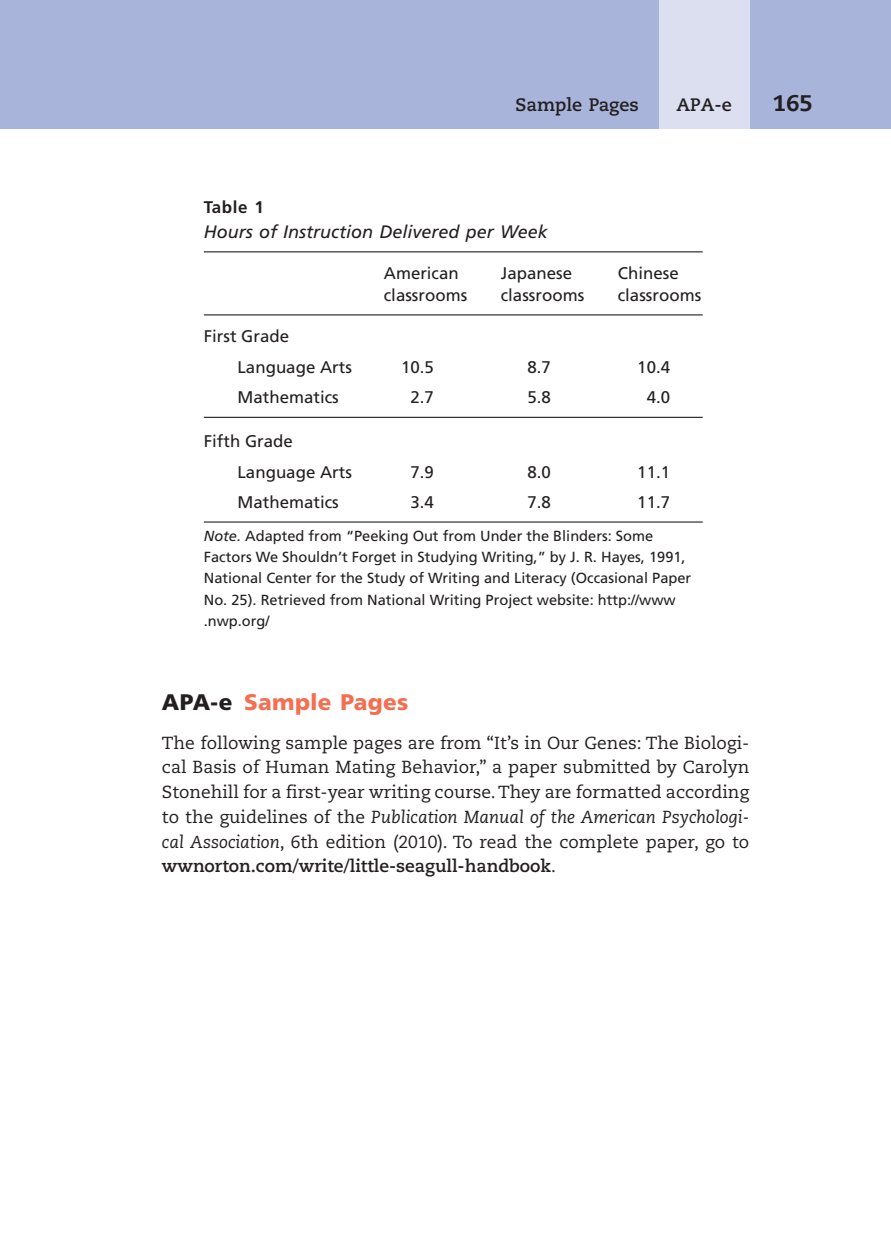
<style>
.page{position:relative;width:891px;height:1236px;background:#fff}
.page>*{position:absolute;margin:0;border:0;box-sizing:border-box;transform-origin:0 0}
.t1{font:900 22.5px "Frutiger LT Std";letter-spacing:.01em;color:#f36f51}
.t2{font:800 22.5px "Caecilia LT Std";color:#231f20}
.t3{font:italic 18px "Frutiger LT Std";color:#231f20}
.t4{font:700 18px "Caecilia LT Std";color:#231f20}
.t5{font:17.55px/24.8px "Caecilia LT Std";color:#231f20;text-align:justify}
.t6{font:16.88px/30.4px "Frutiger LT Std";color:#231f20}
.t7{font:700 16.88px "Frutiger LT Std";color:#231f20}
.t8{font:14.62px/21.4px "Frutiger LT Std";color:#231f20}
.s1{font-style:italic}
.s2{color:#231f20}
.s3{font-weight:700}
</style>
<div class="page">
<div style="left:0;top:0;width:41px;height:128px;background:#a9b4da"></div>
<div style="left:1px;top:0;width:890px;height:128px;background:#a9b4da"></div>
<div style="left:659px;top:0;width:90px;height:128px;background:#dbdff0"></div>
<hr style="left:204px;top:251px;width:499px;height:1px;background:#231f20">
<hr style="left:204px;top:314px;width:499px;height:1px;background:#231f20">
<hr style="left:204px;top:417px;width:499px;height:1px;background:#231f20">
<hr style="left:204px;top:521px;width:499px;height:1px;background:#231f20">
<p class="t4" style="left:515px;top:94px;width:125px">Sample Pages</p>
<p class="t4" style="left:677px;top:94px;width:57px">APA-e</p>
<p class="t2" style="left:773px;top:89px;width:41px">165</p>
<p class="t7" style="left:204px;top:197px;width:62px">Table 1</p>
<p class="t3" style="left:204px;top:221px;width:345px">Hours of Instruction Delivered per Week</p>
<p class="t6" style="left:384px;top:258px;width:77px">American</p>
<p class="t6" style="left:501px;top:258px;width:73px">Japanese</p>
<p class="t6" style="left:618px;top:258px;width:62px">Chinese</p>
<p class="t6" style="left:384px;top:280px;width:85px">classrooms</p>
<p class="t6" style="left:501px;top:280px;width:85px">classrooms</p>
<p class="t6" style="left:618px;top:280px;width:85px">classrooms</p>
<p class="t6" style="left:238px;top:321px;width:116px;text-indent:-34px">First Grade<br>Language Arts</p>
<p class="t6" style="left:401px;top:352px;width:34px">10.5</p>
<p class="t6" style="left:527px;top:352px;width:25px">8.7</p>
<p class="t6" style="left:637px;top:352px;width:34px">10.4</p>
<p class="t6" style="left:238px;top:382px;width:103px">Mathematics</p>
<p class="t6" style="left:410px;top:382px;width:25px">2.7</p>
<p class="t6" style="left:527px;top:382px;width:25px">5.8</p>
<p class="t6" style="left:647px;top:382px;width:25px">4.0</p>
<p class="t6" style="left:238px;top:426px;width:116px;text-indent:-34px">Fifth Grade<br>Language Arts</p>
<p class="t6" style="left:410px;top:456px;width:25px">7.9</p>
<p class="t6" style="left:527px;top:456px;width:25px">8.0</p>
<p class="t6" style="left:637px;top:456px;width:34px">11.1</p>
<p class="t6" style="left:238px;top:487px;width:103px">Mathematics</p>
<p class="t6" style="left:410px;top:487px;width:25px">3.4</p>
<p class="t6" style="left:527px;top:487px;width:25px">7.8</p>
<p class="t6" style="left:637px;top:487px;width:34px">11.7</p>
<p class="t8" style="left:204px;top:525px;width:489px"><span class="s1">Note.</span> Adapted from “Peeking Out from Under the Blinders: Some Factors We Shouldn’t Forget in Studying Writing,” by J. R. Hayes, 1991, National Center for the Study of Writing and Literacy (Occasional Paper No. 25). Retrieved from National Writing Project website: http://www .nwp.org/</p>
<p class="t1" style="left:162px;top:688px;width:248px"><span class="s2">APA-e</span> Sample Pages</p>
<p class="t5" style="left:162px;top:730px;width:589px">The following sample pages are from “It’s in Our Genes: The Biologi&shy;cal Basis of Human Mating Behavior,” a paper submitted by Carolyn Stonehill for a first-year writing course. They are formatted according to the guidelines of the <span class="s1">Publication Manual of the American Psychologi&shy;cal Association</span>, 6th edition (2010). To read the complete paper, go to <span class="s3">wwnorton.com/write/little-seagull-handbook</span>.</p>
</div>
